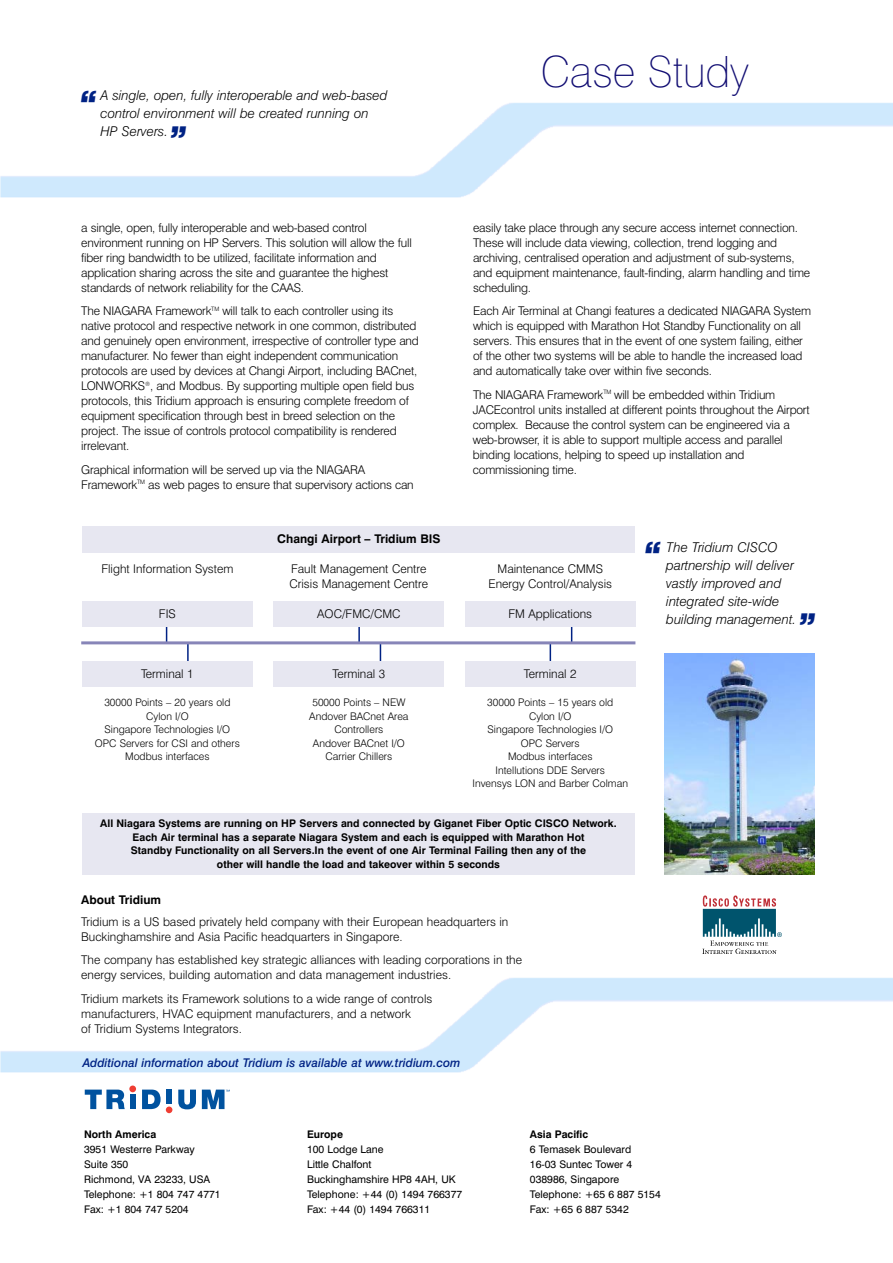
<style>
.page{position:relative;width:893px;height:1263px;background:#fff}
.page>*{position:absolute;margin:0;border:0;box-sizing:border-box;transform-origin:0 0}
.t1{font:100 43.2px "Swiss 721 BT";color:#100c72}
.t2{font:italic 900 31.5px "Swiss 721 BT";color:#002284}
.t3{font:italic 300 13.5px/18px "Swiss 721 BT";color:#000}
.t4{font:300 12px/15px "Swiss 721 BT";letter-spacing:-.015em;color:#000}
.t5{font:italic 500 12px "Swiss 721 BT";color:#002284}
.t6{font:700 12px "Swiss 721 BT";color:#000}
.t7{font:700 10.5px/13.5px "Swiss 721 BT";color:#000;text-align:center}
.t8{font:300 10.5px/13.5px "Swiss 721 BT";color:#000;text-align:center}
.t9{font:10.5px/15px "Swiss 721 BT";color:#000}
</style>
<div class="page">
<svg style="left:166px;top:627px;width:1px;height:14px"></svg>
<hr style="left:187px;top:643px;width:2px;height:24px;background:#002284">
<hr style="left:358px;top:622px;width:2px;height:21px;background:#002284">
<svg style="left:380px;top:644px;width:1px;height:17px"></svg>
<hr style="left:549px;top:643px;width:2px;height:22px;background:#002284">
<svg style="left:571px;top:627px;width:1px;height:14px"></svg>
<div style="left:82px;top:602px;width:170px;height:25px;background:#e7e7f1"></div>
<div style="left:82px;top:526px;width:553px;height:27px;background:#e7e7f1"></div>
<div style="left:82px;top:661px;width:170px;height:26px;background:#e7e7f1"></div>
<div style="left:274px;top:602px;width:170px;height:25px;background:#e7e7f1"></div>
<div style="left:274px;top:661px;width:170px;height:26px;background:#e7e7f1"></div>
<div style="left:465px;top:602px;width:170px;height:25px;background:#e7e7f1"></div>
<div style="left:465px;top:661px;width:170px;height:26px;background:#e7e7f1"></div>
<img style="left:0;top:978px;width:892px;height:95px">
<img style="left:664px;top:653px;width:150px;height:222px">
<svg style="left:85px;top:1090px;width:40px;height:19px"></svg>
<div style="left:130px;top:1095px;width:6px;height:14px;background:#00529f"></div>
<svg style="left:142px;top:1090px;width:18px;height:19px"></svg>
<div style="left:166px;top:1090px;width:6px;height:14px;background:#00529f"></div>
<svg style="left:178px;top:1090px;width:18px;height:19px"></svg>
<div style="left:129px;top:1086px;width:7px;height:6px;background:#ef3e33;border-radius:50%"></div>
<svg style="left:166px;top:1107px;width:6px;height:6px"></svg>
<svg style="left:202px;top:1090px;width:28px;height:19px"></svg>
<img style="left:0;top:103px;width:892px;height:95px">
<svg style="left:702px;top:896px;width:80px;height:58px"></svg>
<hr style="left:81px;top:641px;width:554px;height:3px;background:#8785b8">
<div style="left:82px;top:813px;width:553px;height:62px;background:#e7e7f1"></div>
<h2 class="t2" style="left:79px;top:91px;width:19px">“</h2>
<p class="t3" style="left:101px;top:88px;width:288px">A single, open, fully interoperable and web-based control environment will be created running on<br>HP Servers.</p>
<h2 class="t2" style="left:169px;top:126px;width:19px">”</h2>
<h1 class="t1" style="left:540px;top:57px;width:210px">Case Study</h1>
<p class="t4" style="left:81px;top:221px;width:332px">a single, open, fully interoperable and web-based control environment running on HP Servers. This solution will allow the full fiber ring bandwidth to be utilized, facilitate information and application sharing across the site and guarantee the highest standards of network reliability for the CAAS.</p>
<p class="t4" style="left:81px;top:304px;width:339px">The NIAGARA Framework<sup>TM</sup> will talk to each controller using its native protocol and respective network in one common, distributed and genuinely open environment, irrespective of controller type and manufacturer. No fewer than eight independent communication protocols are used by devices at Changi Airport, including BACnet, LONWORKS<sup>®</sup>, and Modbus. By supporting multiple open field bus protocols, this Tridium approach is ensuring complete freedom of equipment specification through best in breed selection on the project. The issue of controls protocol compatibility is rendered irrelevant.</p>
<p class="t4" style="left:81px;top:463px;width:334px">Graphical information will be served up via the NIAGARA<br>Framework<sup>TM</sup> as web pages to ensure that supervisory actions can</p>
<p class="t4" style="left:101px;top:562px;width:134px">Flight Information System</p>
<p class="t4" style="left:159px;top:607px;width:18px">FIS</p>
<p class="t6" style="left:277px;top:534px;width:165px">Changi Airport – Tridium BIS</p>
<p class="t4" style="left:289px;top:562px;width:140px">Fault Management Centre<br>Crisis Management Centre</p>
<p class="t4" style="left:317px;top:607px;width:85px">AOC/FMC/CMC</p>
<p class="t4" style="left:473px;top:221px;width:339px">easily take place through any secure access internet connection.<br>These will include data viewing, collection, trend logging and archiving, centralised operation and adjustment of sub-systems, and equipment maintenance, fault-finding, alarm handling and time scheduling.</p>
<p class="t4" style="left:473px;top:304px;width:339px">Each Air Terminal at Changi features a dedicated NIAGARA System which is equipped with Marathon Hot Standby Functionality on all servers. This ensures that in the event of one system failing, either of the other two systems will be able to handle the increased load and automatically take over within five seconds.</p>
<p class="t4" style="left:473px;top:388px;width:338px">The NIAGARA Framework<sup>TM</sup> will be embedded within Tridium JACEcontrol units installed at different points throughout the Airport complex. Because the control system can be engineered via a web-browser, it is able to support multiple access and parallel binding locations, helping to speed up installation and commissioning time.</p>
<p class="t4" style="left:488px;top:562px;width:125px;text-align:center">Maintenance CMMS<br>Energy Control/Analysis</p>
<p class="t4" style="left:508px;top:607px;width:85px">FM Applications</p>
<h2 class="t2" style="left:643px;top:543px;width:19px">“</h2>
<p class="t3" style="left:666px;top:539px;width:131px">The Tridium CISCO partnership will deliver vastly improved and integrated site-wide building management.</p>
<h2 class="t2" style="left:798px;top:614px;width:19px">”</h2>
<p class="t4" style="left:524px;top:667px;width:54px">Terminal 2</p>
<p class="t8" style="left:472px;top:697px;width:157px">30000 Points – 15 years old<br>Cylon I/O<br>Singapore Technologies I/O<br>OPC Servers<br>Modbus interfaces<br>Intellutions DDE Servers<br>Invensys LON and Barber Colman</p>
<p class="t7" style="left:100px;top:818px;width:518px">All Niagara Systems are running on HP Servers and connected by Giganet Fiber Optic CISCO Network.<br>Each Air terminal has a separate Niagara System and each is equipped with Marathon Hot<br>Standby Functionality on all Servers.In the event of one Air Terminal Failing then any of the<br>other will handle the load and takeover within 5 seconds</p>
<p class="t4" style="left:332px;top:667px;width:54px">Terminal 3</p>
<p class="t8" style="left:309px;top:697px;width:101px">50000 Points – NEW<br>Andover BACnet Area<br>Controllers<br>Andover BACnet I/O<br>Carrier Chillers</p>
<p class="t4" style="left:141px;top:667px;width:54px">Terminal 1</p>
<p class="t8" style="left:95px;top:697px;width:146px">30000 Points – 20 years old<br>Cylon I/O<br>Singapore Technologies I/O<br>OPC Servers for CSI and others<br>Modbus interfaces</p>
<p class="t6" style="left:81px;top:896px;width:81px">About Tridium</p>
<p class="t4" style="left:81px;top:915px;width:428px">Tridium is a US based privately held company with their European headquarters in<br>Buckinghamshire and Asia Pacific headquarters in Singapore.</p>
<p class="t4" style="left:81px;top:953px;width:442px">The company has established key strategic alliances with leading corporations in the energy services, building automation and data management industries.</p>
<p class="t4" style="left:81px;top:992px;width:352px">Tridium markets its Framework solutions to a wide range of controls manufacturers, HVAC equipment manufacturers, and a network<br>of Tridium Systems Integrators.</p>
<p class="t5" style="left:83px;top:1058px;width:379px">Additional information about Tridium is available at www.tridium.com</p>
<p class="t7" style="left:84px;top:1128px;width:74px">North America</p>
<p class="t9" style="left:84px;top:1142px;width:138px">3951 Westerre Parkway<br>Suite 350<br>Richmond, VA 23233, USA<br>Telephone: +1 804 747 4771<br>Fax: +1 804 747 5204</p>
<p class="t7" style="left:307px;top:1128px;width:37px">Europe</p>
<p class="t9" style="left:307px;top:1142px;width:157px">100 Lodge Lane<br>Little Chalfont<br>Buckinghamshire HP8 4AH, UK<br>Telephone: +44 (0) 1494 766377<br>Fax: +44 (0) 1494 766311</p>
<p class="t7" style="left:530px;top:1128px;width:60px">Asia Pacific</p>
<p class="t9" style="left:530px;top:1142px;width:132px">6 Temasek Boulevard<br>16-03 Suntec Tower 4<br>038986, Singapore<br>Telephone: +65 6 887 5154<br>Fax: +65 6 887 5342</p>
</div>
